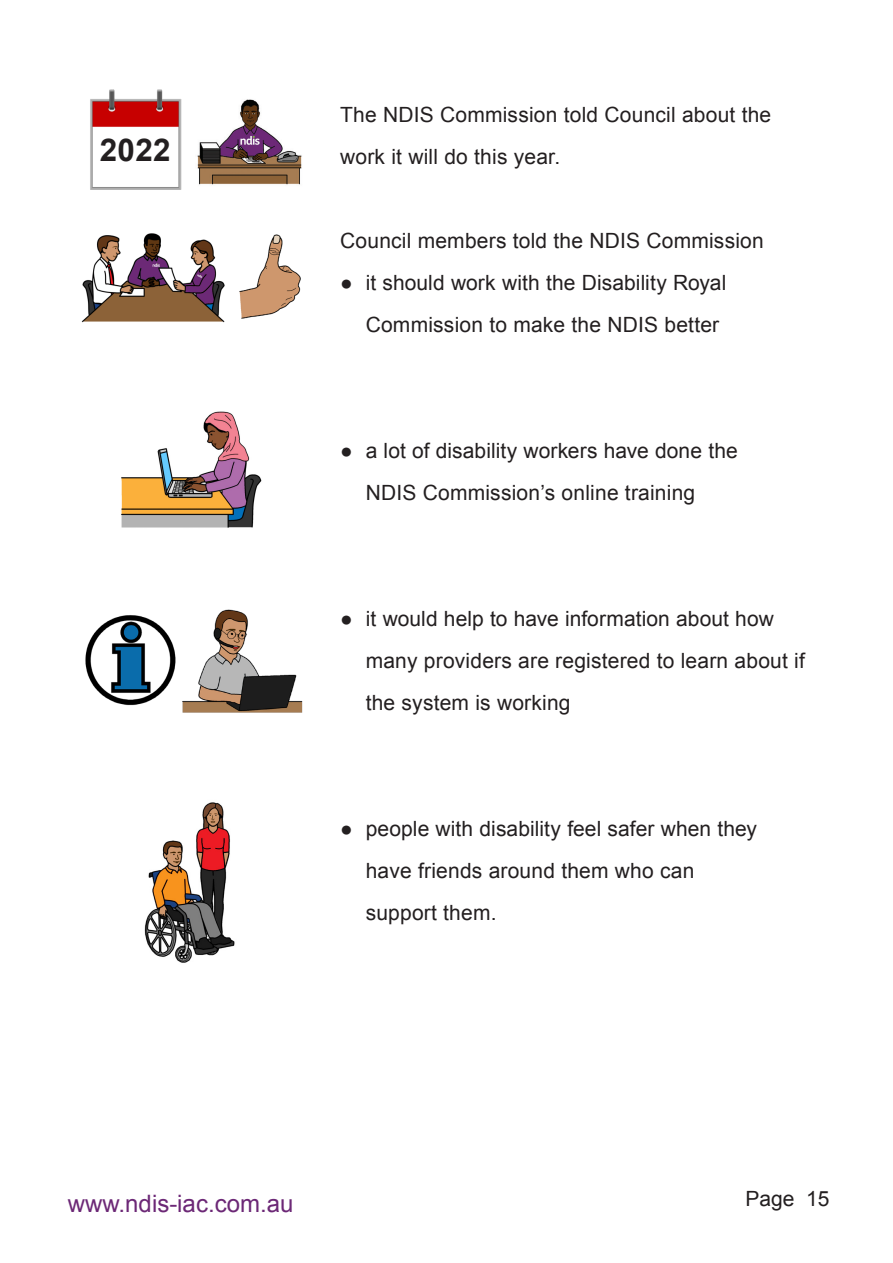
<style>
.page{position:relative;width:893px;height:1263px;background:#fff}
.page>*{position:absolute;margin:0;border:0;box-sizing:border-box;transform-origin:0 0}
.t1{font:700 31.35px "Arial";color:#231f20}
.t2{font:24px "Arial";color:#6c2876}
.t3{font:21px/42px "Arial";letter-spacing:.01em;color:#231f20}
</style>
<div class="page">
<img style="left:81px;top:233px;width:144px;height:89px">
<img style="left:239px;top:234px;width:62px;height:85px">
<img style="left:197px;top:99px;width:105px;height:86px">
<img style="left:90px;top:89px;width:92px;height:101px">
<img style="left:121px;top:411px;width:141px;height:117px">
<img style="left:182px;top:609px;width:121px;height:104px">
<img style="left:85px;top:615px;width:91px;height:91px">
<img style="left:144px;top:802px;width:91px;height:161px">
<p class="t3" style="left:340px;top:93px;width:433px">The NDIS Commission told Council about the</p>
<h1 class="t1" style="left:100px;top:129px;width:72px">2022</h1>
<p class="t3" style="left:340px;top:135px;width:221px">work it will do this year.</p>
<p class="t3" style="left:340px;top:219px;width:425px">Council members told the NDIS Commission</p>
<p class="t3" style="left:366px;top:261px;width:362px;text-indent:-26px">● it should work with the Disability Royal<br>Commission to make the NDIS better</p>
<p class="t3" style="left:366px;top:429px;width:374px;text-indent:-26px">● a lot of disability workers have done the<br>NDIS Commission’s online training</p>
<p class="t3" style="left:366px;top:597px;width:441px;text-indent:-26px">● it would help to have information about how many providers are registered to learn about if the system is working</p>
<p class="t3" style="left:366px;top:807px;width:393px;text-indent:-26px">● people with disability feel safer when they have friends around them who can support them.</p>
<p class="t2" style="left:68px;top:1188px;width:227px">www.ndis-iac.com.au</p>
<p class="t3" style="left:745px;top:1178px;width:86px">Page 15</p>
</div>
